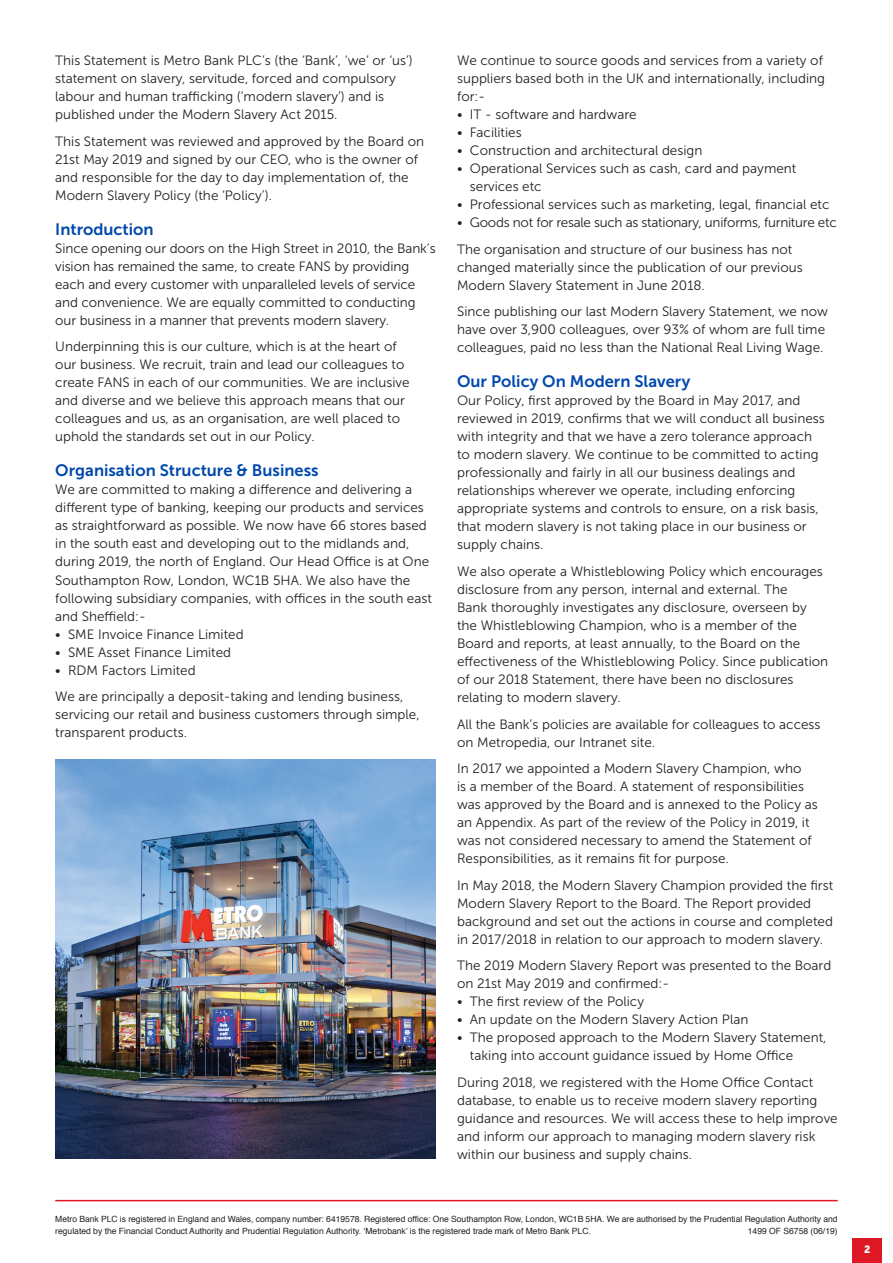
<style>
.page{position:relative;width:893px;height:1263px;background:#fff}
.page>*{position:absolute;margin:0;border:0;box-sizing:border-box;transform-origin:0 0}
.t1{font:16.5px "Museo Sans 700";color:#0048ad}
.t2{font:13.5px/18px "Museo Sans 300";color:#231f20}
.t3{font:13.5px "Museo Sans 300";letter-spacing:-.02em;color:#231f20}
.t4{font:10.5px "Museo Sans 900";color:#fff}
.t5{font:8.55px/12px "Helvetica";color:#231f20}
</style>
<div class="page">
<hr style="left:55px;top:1200px;width:783px;height:1px;background:#de1925">
<img style="left:55px;top:759px;width:381px;height:399px">
<div style="left:853px;top:1238px;width:29px;height:25px;background:#de1925"></div>
<p class="t2" style="left:55px;top:52px;width:359px">This Statement is Metro Bank PLC’s (the ‘Bank’, ‘we’ or ‘us’) statement on slavery, servitude, forced and compulsory labour and human trafficking (‘modern slavery’) and is published under the Modern Slavery Act 2015.</p>
<p class="t2" style="left:55px;top:132px;width:370px">This Statement was reviewed and approved by the Board on 21st May 2019 and signed by our CEO, who is the owner of and responsible for the day to day implementation of, the Modern Slavery Policy (the ‘Policy’).</p>
<p class="t1" style="left:55px;top:220px;width:100px">Introduction</p>
<p class="t2" style="left:55px;top:239px;width:382px">Since opening our doors on the High Street in 2010, the Bank’s vision has remained the same, to create FANS by providing each and every customer with unparalleled levels of service and convenience. We are equally committed to conducting our business in a manner that prevents modern slavery.</p>
<p class="t2" style="left:55px;top:338px;width:356px">Underpinning this is our culture, which is at the heart of our business. We recruit, train and lead our colleagues to create FANS in each of our communities. We are inclusive and diverse and we believe this approach means that our colleagues and us, as an organisation, are well placed to uphold the standards set out in our Policy.</p>
<p class="t1" style="left:55px;top:462px;width:265px">Organisation Structure &amp; Business</p>
<p class="t2" style="left:55px;top:481px;width:378px">We are committed to making a difference and delivering a different type of banking, keeping our products and services as straightforward as possible. We now have 66 stores based in the south east and developing out to the midlands and, during 2019, the north of England. Our Head Office is at One Southampton Row, London, WC1B 5HA. We also have the following subsidiary companies, with offices in the south east and Sheffield:-</p>
<p class="t2" style="left:55px;top:625px;width:190px">• SME Invoice Finance Limited</p>
<p class="t2" style="left:55px;top:643px;width:177px">• SME Asset Finance Limited</p>
<p class="t2" style="left:55px;top:661px;width:142px">• RDM Factors Limited</p>
<p class="t2" style="left:55px;top:687px;width:366px">We are principally a deposit-taking and lending business, servicing our retail and business customers through simple, transparent products.</p>
<p class="t2" style="left:457px;top:52px;width:369px">We continue to source goods and services from a variety of suppliers based both in the UK and internationally, including for:-</p>
<p class="t2" style="left:457px;top:106px;width:181px">• IT - software and hardware</p>
<p class="t2" style="left:457px;top:124px;width:66px">• Facilities</p>
<p class="t2" style="left:457px;top:142px;width:247px">• Construction and architectural design</p>
<p class="t2" style="left:470px;top:160px;width:328px;text-indent:-13px">• Operational Services such as cash, card and payment services etc</p>
<p class="t2" style="left:457px;top:196px;width:374px">• Professional services such as marketing, legal, financial etc</p>
<p class="t3" style="left:457px;top:215px;width:381px">• Goods not for resale such as stationary, uniforms, furniture etc</p>
<p class="t2" style="left:457px;top:240px;width:347px">The organisation and structure of our business has not changed materially since the publication of our previous<br>Modern Slavery Statement in June 2018.</p>
<p class="t2" style="left:457px;top:303px;width:372px">Since publishing our last Modern Slavery Statement, we now have over 3,900 colleagues, over 93% of whom are full time colleagues, paid no less than the National Real Living Wage.</p>
<p class="t1" style="left:457px;top:373px;width:235px">Our Policy On Modern Slavery</p>
<p class="t2" style="left:457px;top:392px;width:369px">Our Policy, first approved by the Board in May 2017, and reviewed in 2019, confirms that we will conduct all business with integrity and that we have a zero tolerance approach to modern slavery. We continue to be committed to acting professionally and fairly in all our business dealings and relationships wherever we operate, including enforcing appropriate systems and controls to ensure, on a risk basis, that modern slavery is not taking place in our business or supply chains.</p>
<p class="t2" style="left:457px;top:562px;width:373px">We also operate a Whistleblowing Policy which encourages disclosure from any person, internal and external. The<br>Bank thoroughly investigates any disclosure, overseen by the Whistleblowing Champion, who is a member of the Board and reports, at least annually, to the Board on the effectiveness of the Whistleblowing Policy. Since publication of our 2018 Statement, there have been no disclosures relating to modern slavery.</p>
<p class="t2" style="left:457px;top:715px;width:365px">All the Bank’s policies are available for colleagues to access on Metropedia, our Intranet site.</p>
<p class="t2" style="left:457px;top:759px;width:362px">In 2017 we appointed a Modern Slavery Champion, who<br>is a member of the Board. A statement of responsibilities was approved by the Board and is annexed to the Policy as an Appendix. As part of the review of the Policy in 2019, it was not considered necessary to amend the Statement of Responsibilities, as it remains fit for purpose.</p>
<p class="t2" style="left:457px;top:876px;width:378px">In May 2018, the Modern Slavery Champion provided the first Modern Slavery Report to the Board. The Report provided background and set out the actions in course and completed in 2017/2018 in relation to our approach to modern slavery.</p>
<p class="t2" style="left:457px;top:956px;width:376px">The 2019 Modern Slavery Report was presented to the Board on 21st May 2019 and confirmed:-</p>
<p class="t2" style="left:457px;top:992px;width:188px">• The first review of the Policy</p>
<p class="t2" style="left:457px;top:1010px;width:293px">• An update on the Modern Slavery Action Plan</p>
<p class="t2" style="left:470px;top:1028px;width:358px;text-indent:-13px">• The proposed approach to the Modern Slavery Statement, taking into account guidance issued by Home Office</p>
<p class="t2" style="left:457px;top:1073px;width:382px">During 2018, we registered with the Home Office Contact database, to enable us to receive modern slavery reporting guidance and resources. We will access these to help improve and inform our approach to managing modern slavery risk within our business and supply chains.</p>
<p class="t5" style="left:55px;top:1213px;width:784px">Metro Bank PLC is registered in England and Wales, company number: 6419578. Registered office: One Southampton Row, London, WC1B 5HA. We are authorised by the Prudential Regulation Authority and regulated by the Financial Conduct Authority and Prudential Regulation Authority. ‘Metrobank’ is the registered trade mark of Metro Bank PLC.</p>
<p class="t5" style="left:748px;top:1225px;width:91px">1499 OF S6758 (06/19)</p>
<p class="t4" style="left:864px;top:1243px;width:8px">2</p>
</div>
